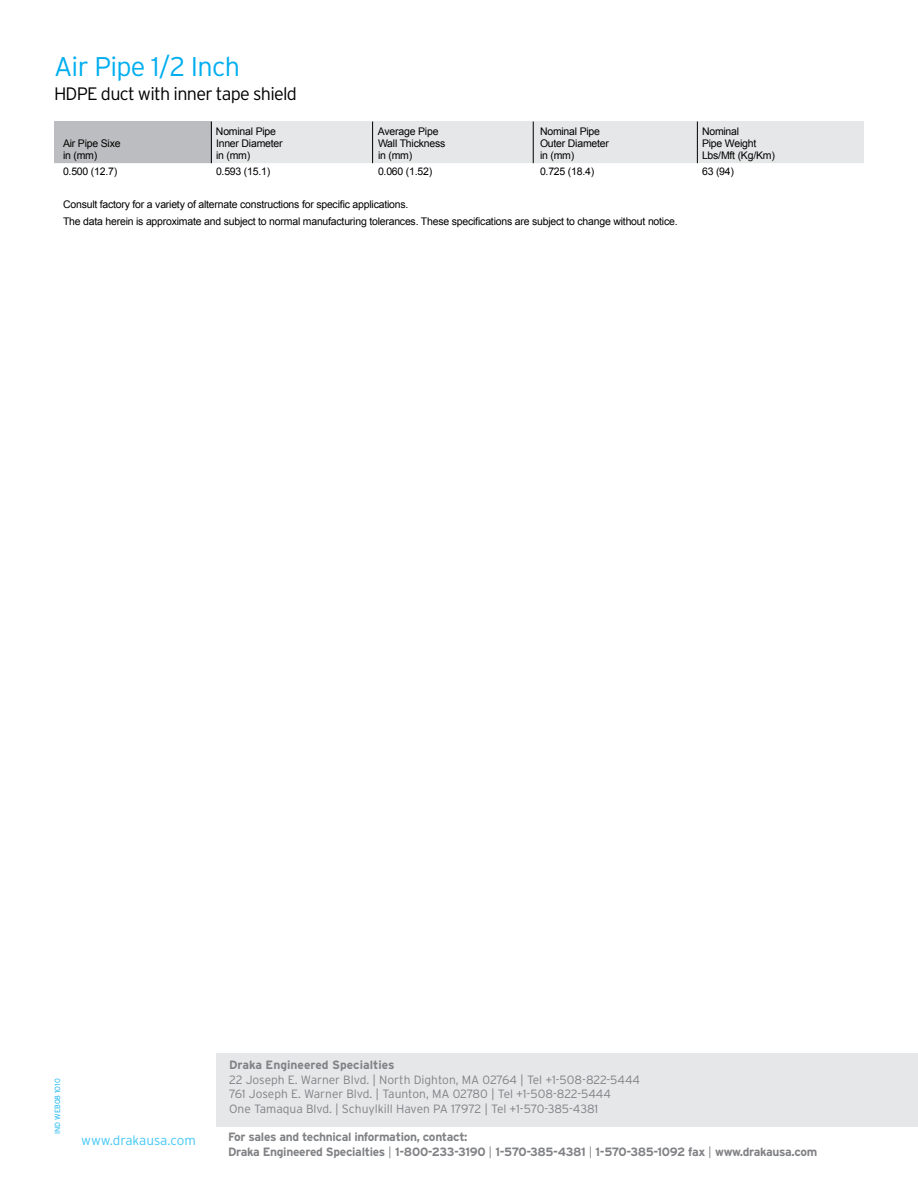
<style>
.page{position:relative;width:918px;height:1188px;background:#fff}
.page>*{position:absolute;margin:0;border:0;box-sizing:border-box;transform-origin:0 0}
.t1{font:300 27px "Interstate";letter-spacing:-.025em;color:#00aeef}
.t2{font:300 18px "Interstate";letter-spacing:-.04em;color:#000}
.t3{font:300 13.5px "Interstate";color:#44c8f5}
.t4{font:300 12px/14.4px "Interstate";color:#808285}
.t5{font:700 12px/14.4px "Interstate";letter-spacing:-.025em;color:#808285}
.t6{font:700 12px "Interstate";color:#808285}
.t7{font:10.5px/16.5px "Arial";letter-spacing:-.02em;color:#000}
.t8{font:300 7.5px "Interstate";color:#00aeef}
.s1{font-weight:300}
</style>
<div class="page">
<div style="left:155px;top:122px;width:709px;height:54px;background:#e6e7e8"></div>
<div style="left:54px;top:122px;width:157px;height:54px;background:#bcbdc0"></div>
<hr style="left:211px;top:122px;width:1px;height:53px;background:#000">
<hr style="left:372px;top:122px;width:1px;height:53px;background:#000">
<hr style="left:533px;top:122px;width:1px;height:53px;background:#000">
<hr style="left:697px;top:122px;width:1px;height:53px;background:#000">
<div style="left:216px;top:1053px;width:702px;height:74px;background:#e6e7e8"></div>
<div style="left:54px;top:163px;width:810px;height:17px;background:#fff"></div>
<h1 class="t1" style="left:54px;top:50px;width:188px">Air Pipe 1/2 Inch</h1>
<h2 class="t2" style="left:54px;top:82px;width:245px">HDPE duct with inner tape shield</h2>
<p class="t7" style="left:216px;top:123px;width:62px">Nominal Pipe</p>
<p class="t7" style="left:378px;top:123px;width:62px">Average Pipe</p>
<p class="t7" style="left:540px;top:123px;width:62px">Nominal Pipe</p>
<p class="t7" style="left:702px;top:123px;width:39px">Nominal</p>
<p class="t7" style="left:63px;top:135px;width:59px">Air Pipe Sixe</p>
<p class="t7" style="left:216px;top:135px;width:68px">Inner Diameter</p>
<p class="t7" style="left:378px;top:135px;width:69px">Wall Thickness</p>
<p class="t7" style="left:540px;top:135px;width:71px">Outer Diameter</p>
<p class="t7" style="left:702px;top:135px;width:56px">Pipe Weight</p>
<p class="t7" style="left:63px;top:147px;width:36px">in (mm)</p>
<p class="t7" style="left:216px;top:147px;width:36px">in (mm)</p>
<p class="t7" style="left:378px;top:147px;width:36px">in (mm)</p>
<p class="t7" style="left:540px;top:147px;width:36px">in (mm)</p>
<p class="t7" style="left:702px;top:147px;width:74px">Lbs/Mft (Kg/Km)</p>
<p class="t7" style="left:63px;top:163px;width:56px">0.500 (12.7)</p>
<p class="t7" style="left:216px;top:163px;width:56px">0.593 (15.1)</p>
<p class="t7" style="left:378px;top:163px;width:56px">0.060 (1.52)</p>
<p class="t7" style="left:540px;top:163px;width:56px">0.725 (18.4)</p>
<p class="t7" style="left:702px;top:163px;width:34px">63 (94)</p>
<p class="t7" style="left:63px;top:196px;width:616px">Consult factory for a variety of alternate constructions for specific applications.<br>The data herein is approximate and subject to normal manufacturing tolerances. These specifications are subject to change without notice.</p>
<p class="t8" style="left:53px;top:1134px;width:57px;rotate:-90deg">IND WEB08 1010</p>
<p class="t3" style="left:81px;top:1132px;width:116px">www.drakausa.com</p>
<p class="t6" style="left:229px;top:1059px;width:167px">Draka Engineered Specialties</p>
<p class="t4" style="left:229px;top:1072px;width:412px">22 Joseph E. Warner Blvd. | North Dighton, MA 02764 | Tel +1-508-822-5444<br>761 Joseph E. Warner Blvd. | Taunton, MA 02780 | Tel +1-508-822-5444<br>One Tamaqua Blvd. | Schuylkill Haven PA 17972 | Tel +1-570-385-4381</p>
<p class="t5" style="left:228px;top:1130px;width:591px">For sales and technical information, contact:<br>Draka Engineered Specialties <span class="s1">|</span> 1-800-233-3190 <span class="s1">|</span> 1-570-385-4381 <span class="s1">|</span> 1-570-385-1092 fax <span class="s1">|</span> www.drakausa.com</p>
</div>
